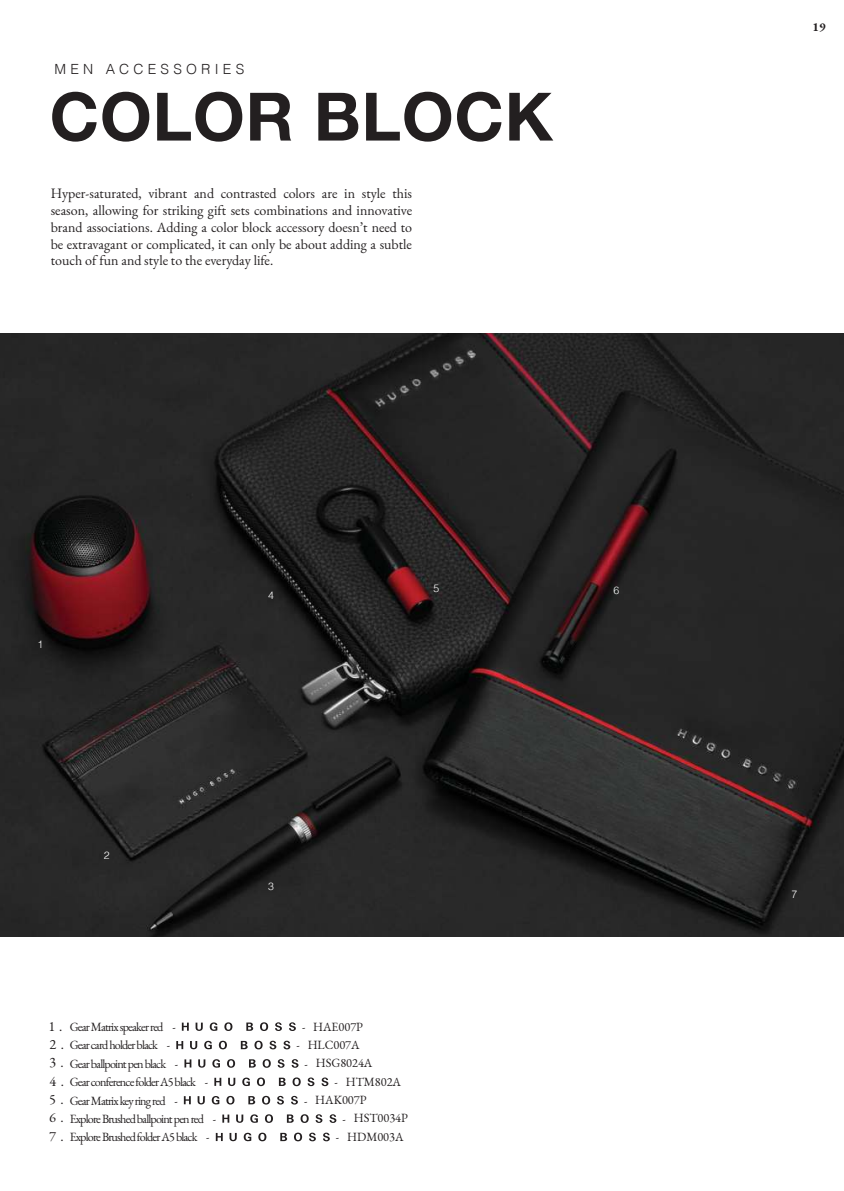
<style>
.page{position:relative;width:844px;height:1191px;background:#fff}
.page>*{position:absolute;margin:0;border:0;box-sizing:border-box;transform-origin:0 0}
.t1{font:700 66.85px "Helvetica Neue";letter-spacing:.01em;color:#231f20}
.t2{font:14px/16.8px "EB Garamond";color:#231f20;text-align:justify}
.t3{font:300 14px "Helvetica";letter-spacing:.3em;color:#231f20}
.t4{font:12.25px "EB Garamond";letter-spacing:-.07em;color:#231f20}
.t5{font:12.25px "EB Garamond";color:#231f20}
.t6{font:700 12.25px "EB Garamond";color:#231f20}
.t7{font:300 10.5px "Helvetica";color:#fff}
.s1{font-size:14px}
</style>
<div class="page">
<img style="left:0;top:333px;width:843px;height:603px">
<svg style="left:184px;top:1059px;width:7px;height:8px"></svg>
<svg style="left:198px;top:1059px;width:7px;height:8px"></svg>
<svg style="left:212px;top:1059px;width:8px;height:8px"></svg>
<svg style="left:277px;top:1059px;width:7px;height:8px"></svg>
<svg style="left:291px;top:1059px;width:7px;height:8px"></svg>
<svg style="left:227px;top:1059px;width:8px;height:8px"></svg>
<svg style="left:249px;top:1059px;width:7px;height:8px"></svg>
<svg style="left:262px;top:1059px;width:9px;height:8px"></svg>
<svg style="left:214px;top:1077px;width:7px;height:8px"></svg>
<svg style="left:228px;top:1077px;width:7px;height:9px"></svg>
<svg style="left:242px;top:1077px;width:8px;height:9px"></svg>
<svg style="left:307px;top:1077px;width:7px;height:9px"></svg>
<svg style="left:321px;top:1077px;width:7px;height:9px"></svg>
<svg style="left:257px;top:1077px;width:8px;height:9px"></svg>
<svg style="left:279px;top:1077px;width:7px;height:9px"></svg>
<svg style="left:292px;top:1077px;width:8px;height:9px"></svg>
<svg style="left:182px;top:1022px;width:7px;height:8px"></svg>
<svg style="left:195px;top:1022px;width:8px;height:9px"></svg>
<svg style="left:210px;top:1022px;width:7px;height:9px"></svg>
<svg style="left:275px;top:1022px;width:7px;height:9px"></svg>
<svg style="left:289px;top:1022px;width:7px;height:9px"></svg>
<svg style="left:224px;top:1022px;width:8px;height:9px"></svg>
<svg style="left:246px;top:1022px;width:7px;height:8px"></svg>
<svg style="left:260px;top:1022px;width:8px;height:9px"></svg>
<svg style="left:176px;top:1041px;width:7px;height:8px"></svg>
<svg style="left:190px;top:1041px;width:7px;height:8px"></svg>
<svg style="left:204px;top:1040px;width:8px;height:9px"></svg>
<svg style="left:269px;top:1040px;width:7px;height:9px"></svg>
<svg style="left:283px;top:1040px;width:7px;height:9px"></svg>
<svg style="left:219px;top:1040px;width:8px;height:9px"></svg>
<svg style="left:241px;top:1041px;width:6px;height:8px"></svg>
<svg style="left:254px;top:1040px;width:8px;height:9px"></svg>
<svg style="left:222px;top:1114px;width:7px;height:8px"></svg>
<svg style="left:236px;top:1114px;width:7px;height:8px"></svg>
<svg style="left:250px;top:1114px;width:8px;height:8px"></svg>
<svg style="left:315px;top:1114px;width:7px;height:9px"></svg>
<svg style="left:329px;top:1114px;width:7px;height:9px"></svg>
<svg style="left:265px;top:1114px;width:8px;height:9px"></svg>
<svg style="left:287px;top:1114px;width:6px;height:8px"></svg>
<svg style="left:300px;top:1114px;width:8px;height:9px"></svg>
<svg style="left:216px;top:1133px;width:7px;height:8px"></svg>
<svg style="left:229px;top:1133px;width:8px;height:8px"></svg>
<svg style="left:244px;top:1132px;width:7px;height:9px"></svg>
<svg style="left:309px;top:1132px;width:7px;height:9px"></svg>
<svg style="left:323px;top:1132px;width:7px;height:9px"></svg>
<svg style="left:258px;top:1132px;width:8px;height:9px"></svg>
<svg style="left:280px;top:1132px;width:7px;height:9px"></svg>
<svg style="left:294px;top:1132px;width:8px;height:9px"></svg>
<svg style="left:184px;top:1096px;width:7px;height:8px"></svg>
<svg style="left:197px;top:1096px;width:8px;height:8px"></svg>
<svg style="left:212px;top:1096px;width:7px;height:8px"></svg>
<svg style="left:277px;top:1095px;width:7px;height:9px"></svg>
<svg style="left:291px;top:1095px;width:7px;height:9px"></svg>
<svg style="left:226px;top:1095px;width:8px;height:9px"></svg>
<svg style="left:248px;top:1096px;width:7px;height:8px"></svg>
<svg style="left:262px;top:1095px;width:8px;height:9px"></svg>
<p class="t3" style="left:55px;top:61px;width:191px">MEN ACCESSORIES</p>
<h1 class="t1" style="left:50px;top:78px;width:504px">COLOR BLOCK</h1>
<p class="t2" style="left:51px;top:187px;width:363px">Hyper-saturated, vibrant and contrasted colors are in style this season, allowing for striking gift sets combinations and innovative brand associations. Adding a color block accessory doesn’t need to be extravagant or complicated, it can only be about adding a subtle touch of fun and style to the everyday life.</p>
<p class="t7" style="left:38px;top:638px;width:7px">1</p>
<p class="t7" style="left:268px;top:589px;width:7px">4</p>
<p class="t7" style="left:433px;top:582px;width:7px">5</p>
<p class="t7" style="left:613px;top:584px;width:7px">6</p>
<p class="t7" style="left:104px;top:849px;width:7px">2</p>
<p class="t7" style="left:268px;top:880px;width:7px">3</p>
<p class="t4" style="left:50px;top:1022px;width:127px"><span class="s1">1 .</span> Gear Matrix speaker red -</p>
<p class="t5" style="left:302px;top:1021px;width:62px">- HAE007P</p>
<p class="t4" style="left:50px;top:1040px;width:122px"><span class="s1">2 .</span> Gear card holder black -</p>
<p class="t5" style="left:296px;top:1040px;width:65px">- HLC007A</p>
<p class="t4" style="left:50px;top:1059px;width:130px"><span class="s1">3 .</span> Gear ballpoint pen black -</p>
<p class="t5" style="left:304px;top:1058px;width:69px">- HSG8024A</p>
<p class="t4" style="left:50px;top:1077px;width:160px"><span class="s1">4 .</span> Gear conference folder A5 black -</p>
<p class="t5" style="left:334px;top:1077px;width:68px">- HTM802A</p>
<p class="t4" style="left:50px;top:1096px;width:129px"><span class="s1">5 .</span> Gear Matrix key ring red -</p>
<p class="t5" style="left:304px;top:1095px;width:64px">- HAK007P</p>
<p class="t4" style="left:50px;top:1114px;width:168px"><span class="s1">6 .</span> Explore Brushed ballpoint pen red -</p>
<p class="t5" style="left:342px;top:1113px;width:67px">- HST0034P</p>
<p class="t4" style="left:50px;top:1132px;width:161px"><span class="s1">7 .</span> Explore Brushed folder A5 black -</p>
<p class="t5" style="left:336px;top:1132px;width:69px">- HDM003A</p>
<p class="t6" style="left:812px;top:20px;width:15px">19</p>
<p class="t7" style="left:791px;top:888px;width:7px">7</p>
</div>
